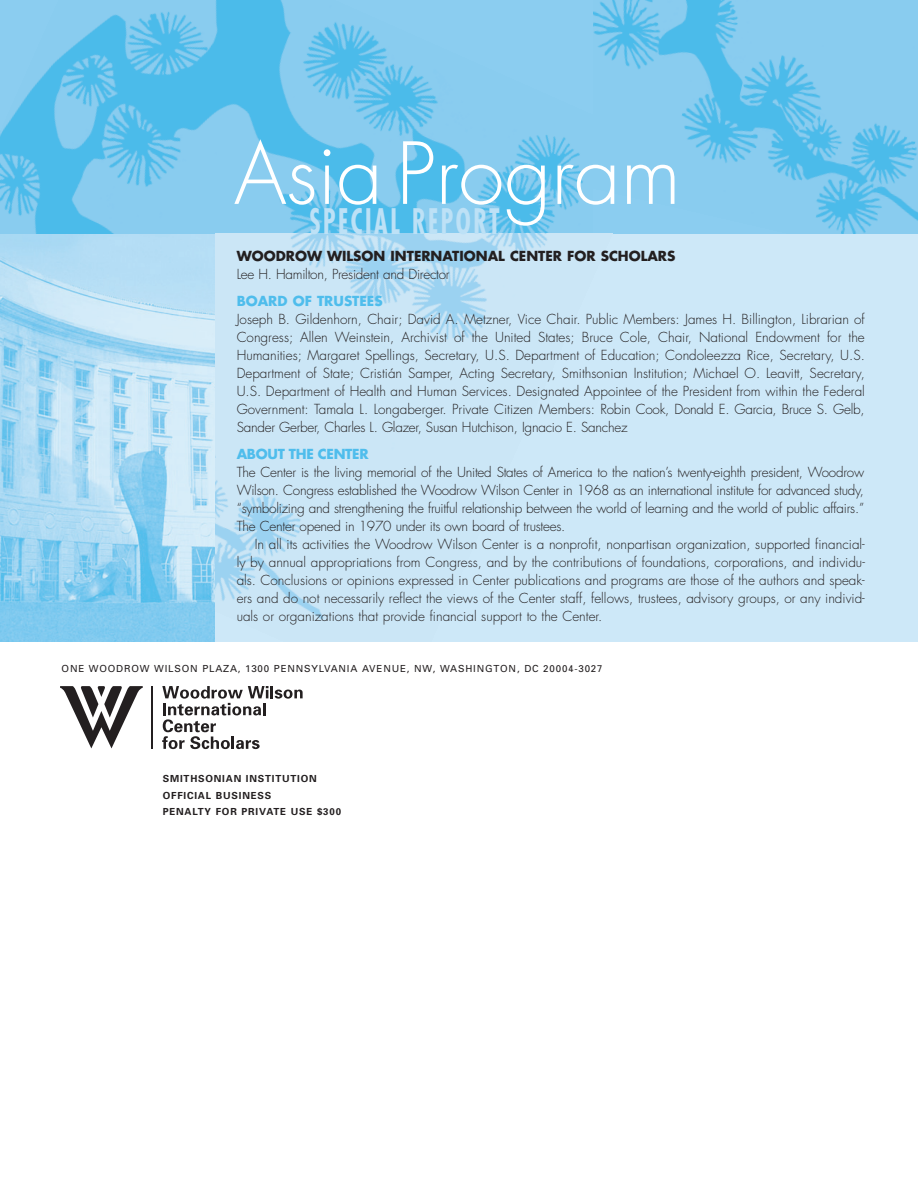
<style>
.page{position:relative;width:918px;height:1188px;background:#fff}
.page>*{position:absolute;margin:0;border:0;box-sizing:border-box;transform-origin:0 0}
.t1{font:300 83.1px "Futura";color:#fff}
.t2{font:700 condensed 34.2px "Futura";letter-spacing:.1em;color:#bde1f6;scale:.75 1}
.t3{font:300 13.5px/18px "Futura";letter-spacing:-.02em;color:#231f20;text-align:justify}
.t4{font:700 13.5px "Futura";color:#231f20}
.t5{font:700 13.5px "Futura";color:#4fbdec}
.t6{font:700 13.5px "Futura";letter-spacing:-.02em;color:#4fbdec}
.t7{font:9.75px "Univers";letter-spacing:.085em;color:#231f20}
.t8{font:700 9.75px/16.5px "Univers";letter-spacing:.085em;color:#231f20}
</style>
<div class="page">
<img style="left:593px;top:0;width:325px;height:234px">
<img style="left:0;top:0;width:593px;height:235px">
<img style="left:0;top:235px;width:215px;height:406px">
<div style="left:215px;top:234px;width:703px;height:407px;background:#cde8f8"></div>
<img style="left:215px;top:234px;width:332px;height:386px">
<svg style="left:162px;top:686px;width:141px;height:63px"></svg>
<hr style="left:151px;top:686px;width:1px;height:63px;background:#231f20">
<svg style="left:60px;top:686px;width:83px;height:62px"></svg>
<h1 class="t1" style="left:234px;top:135px;width:448px">Asia Program</h1>
<h2 class="t2" style="left:309px;top:206px;width:255px">SPECIAL REPORT</h2>
<p class="t4" style="left:237px;top:250px;width:440px">WOODROW WILSON INTERNATIONAL CENTER FOR SCHOLARS</p>
<p class="t3" style="left:237px;top:266px;width:215px">Lee H. Hamilton, President and Director</p>
<p class="t5" style="left:237px;top:295px;width:148px">BOARD OF TRUSTEES</p>
<p class="t3" style="left:237px;top:311px;width:630px">Joseph B. Gildenhorn, Chair; David A. Metzner, Vice Chair. Public Members: James H. Billington, Librarian of Congress; Allen Weinstein, Archivist of the United States; Bruce Cole, Chair, National Endowment for the Humanities; Margaret Spellings, Secretary, U.S. Department of Education; Condoleezza Rice, Secretary, U.S.<br>Department of State; Cristián Samper, Acting Secretary, Smithsonian Institution; Michael O. Leavitt, Secretary, U.S. Department of Health and Human Services. Designated Appointee of the President from within the Federal Government: Tamala L. Longaberger. Private Citizen Members: Robin Cook, Donald E. Garcia, Bruce S. Gelb, Sander Gerber, Charles L. Glazer, Susan Hutchison, Ignacio E. Sanchez</p>
<p class="t6" style="left:237px;top:448px;width:133px">ABOUT THE CENTER</p>
<p class="t3" style="left:237px;top:464px;width:629px">The Center is the living memorial of the United States of America to the nation’s twenty-eighth president, Woodrow Wilson. Congress established the Woodrow Wilson Center in 1968 as an international institute for advanced study, “symbolizing and strengthening the fruitful relationship between the world of learning and the world of public affairs.” The Center opened in 1970 under its own board of trustees.</p>
<p class="t3" style="left:237px;top:536px;width:630px;text-indent:18px">In all its activities the Woodrow Wilson Center is a nonprofit, nonpartisan organization, supported financial&shy;ly by annual appropriations from Congress, and by the contributions of foundations, corporations, and individu&shy;als. Conclusions or opinions expressed in Center publications and programs are those of the authors and speak&shy;ers and do not necessarily reflect the views of the Center staff, fellows, trustees, advisory groups, or any individ&shy;uals or organizations that provide financial support to the Center.</p>
<p class="t7" style="left:62px;top:665px;width:543px">ONE WOODROW WILSON PLAZA, 1300 PENNSYLVANIA AVENUE, NW, WASHINGTON, DC 20004-3027</p>
<p class="t8" style="left:163px;top:771px;width:180px">SMITHSONIAN INSTITUTION<br>OFFICIAL BUSINESS<br>PENALTY FOR PRIVATE USE $300</p>
</div>
